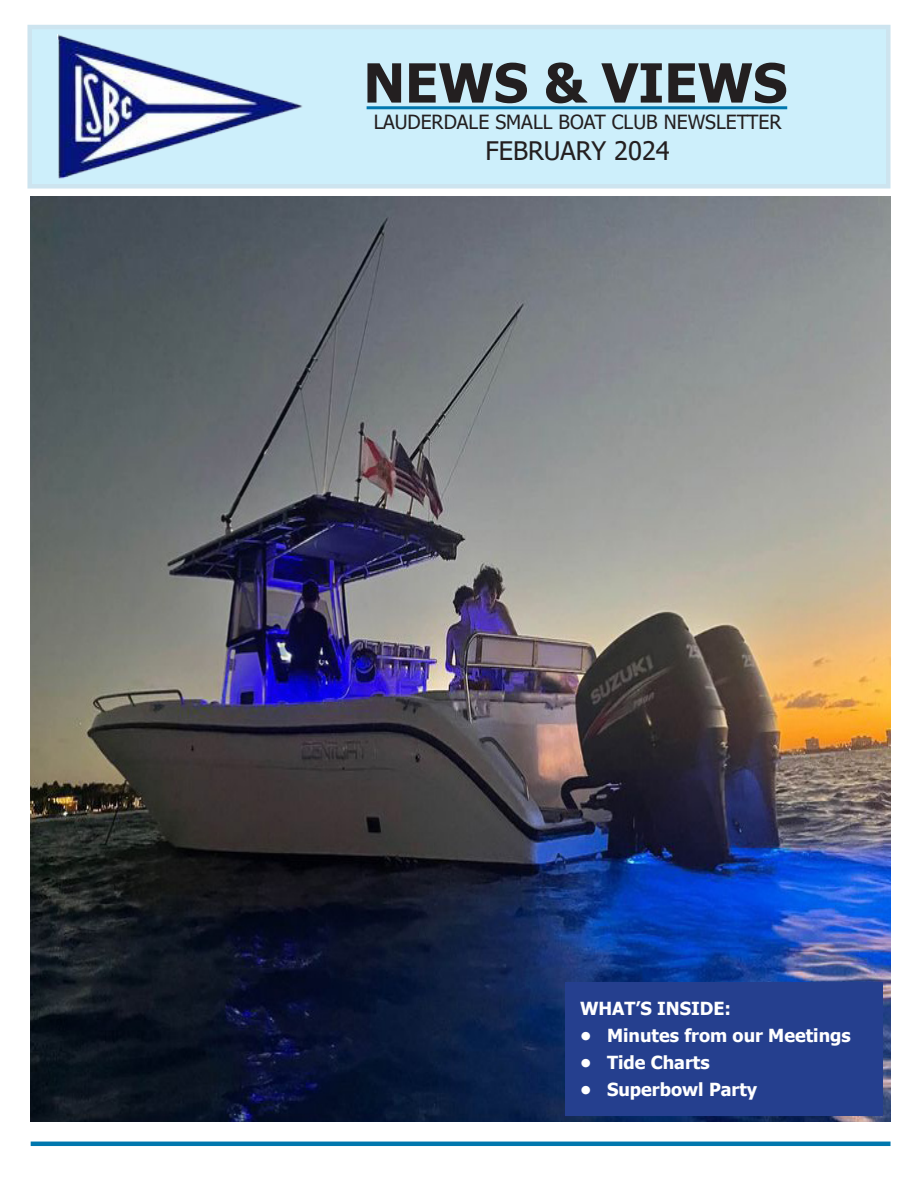
<style>
.page{position:relative;width:918px;height:1188px;background:#fff}
.page>*{position:absolute;margin:0;border:0;box-sizing:border-box;transform-origin:0 0}
.t1{font:700 54px "Tahoma";color:#231f20}
.t2{font:25.5px "Tahoma";color:#231f20}
.t3{font:19.5px "Tahoma";color:#231f20}
.t4{font:700 18px "Tahoma";color:#fff}
</style>
<div class="page">
<img style="left:31px;top:197px;width:860px;height:924px">
<div style="left:27px;top:25px;width:864px;height:164px;background:#cdeffb"></div>
<hr style="left:367px;top:106px;width:420px;height:3px;background:#0077ae">
<hr style="left:31px;top:1142px;width:860px;height:4px;background:#0077ae">
<img style="left:58px;top:35px;width:245px;height:144px">
<div style="left:565px;top:982px;width:317px;height:133px;background:#253f8e"></div>
<h1 class="t1" style="left:363px;top:45px;width:425px">NEWS &amp; VIEWS</h1>
<p class="t3" style="left:374px;top:109px;width:409px">LAUDERDALE SMALL BOAT CLUB NEWSLETTER</p>
<h2 class="t2" style="left:486px;top:133px;width:186px">FEBRUARY 2024</h2>
<p class="t4" style="left:580px;top:996px;width:153px">WHAT’S INSIDE:</p>
<p class="t4" style="left:580px;top:1023px;width:272px">• Minutes from our Meetings</p>
<p class="t4" style="left:580px;top:1050px;width:131px">• Tide Charts</p>
<p class="t4" style="left:580px;top:1077px;width:179px">• Superbowl Party</p>
</div>
